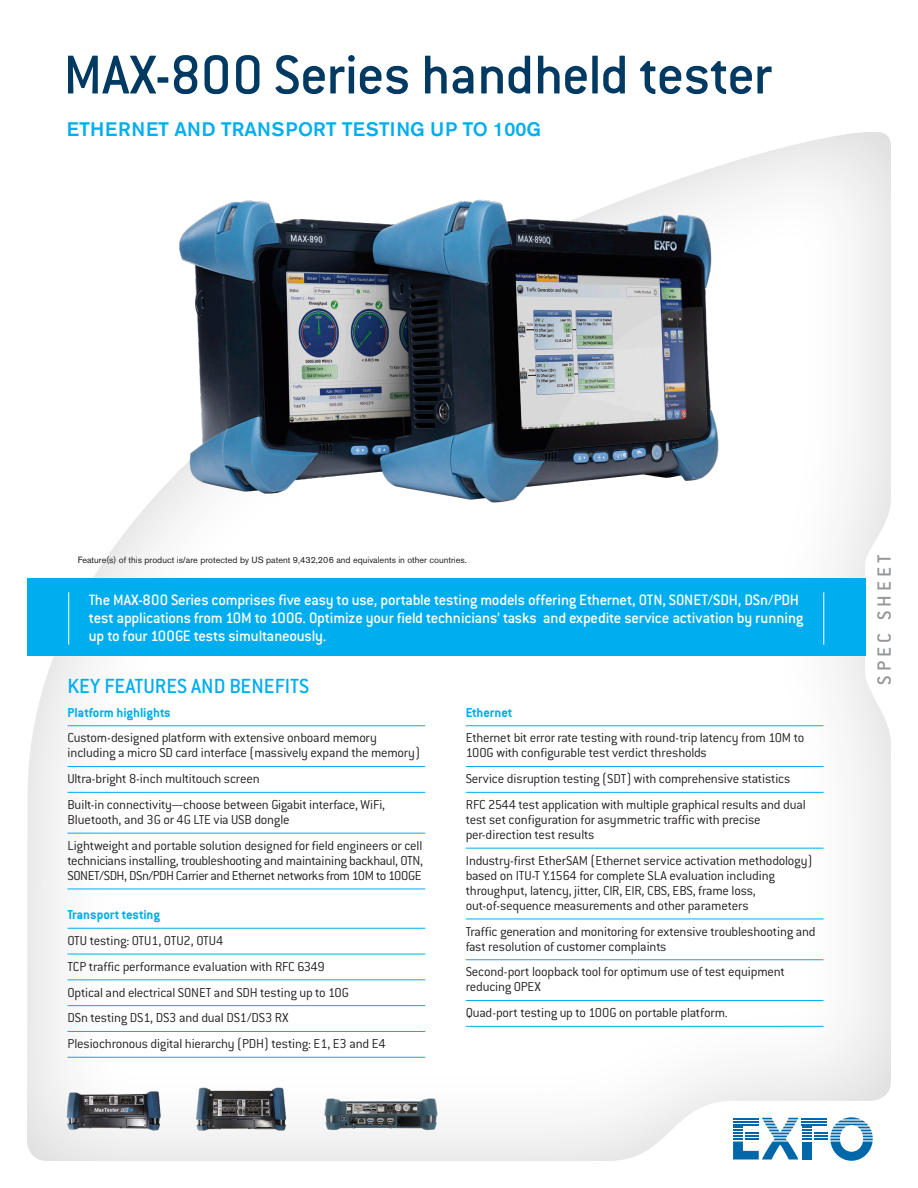
<style>
.page{position:relative;width:918px;height:1188px;background:#fff}
.page>*{position:absolute;margin:0;border:0;box-sizing:border-box;transform-origin:0 0}
.t1{font:500 60px "Conduit ITC";letter-spacing:-.01em;color:#003a62}
.t2{font:500 22.5px "Conduit ITC";color:#00aeef}
.t3{font:500 21px "Conduit ITC";letter-spacing:.2em;color:#939598}
.t4{font:500 19.5px "Akzidenz Grotesk BE";color:#00aeef}
.t5{font:500 16.5px/18px "Conduit ITC";letter-spacing:-.015em;color:#fff}
.t6{font:300 14.25px/15px "Conduit ITC";letter-spacing:-.015em;color:#231f20}
.t7{font:700 14.25px "Conduit ITC";color:#00aeef}
.t8{font:9px "Akzidenz Grotesk BE";color:#231f20}
</style>
<div class="page">
<div style="left:27px;top:131px;width:865px;height:1031px;background:#231f20;opacity:.2"></div>
<svg style="left:733px;top:1117px;width:140px;height:44px"></svg>
<img style="left:122px;top:168px;width:661px;height:408px">
<div style="left:27px;top:578px;width:838px;height:78px;background:#00aeef"></div>
<hr style="left:68px;top:725px;width:357px;height:1px;background:#00aeef">
<hr style="left:68px;top:766px;width:357px;height:1px;background:#00aeef">
<hr style="left:68px;top:792px;width:357px;height:1px;background:#00aeef">
<hr style="left:68px;top:833px;width:357px;height:1px;background:#00aeef">
<hr style="left:68px;top:889px;width:357px;height:1px;background:#00aeef">
<hr style="left:68px;top:928px;width:357px;height:1px;background:#00aeef">
<hr style="left:68px;top:954px;width:357px;height:1px;background:#00aeef">
<hr style="left:68px;top:980px;width:357px;height:1px;background:#00aeef">
<hr style="left:68px;top:1005px;width:357px;height:1px;background:#00aeef">
<hr style="left:68px;top:1031px;width:357px;height:1px;background:#00aeef">
<hr style="left:68px;top:1057px;width:357px;height:1px;background:#00aeef">
<hr style="left:466px;top:725px;width:358px;height:1px;background:#00aeef">
<hr style="left:466px;top:766px;width:358px;height:1px;background:#00aeef">
<hr style="left:466px;top:792px;width:358px;height:1px;background:#00aeef">
<hr style="left:466px;top:848px;width:358px;height:1px;background:#00aeef">
<hr style="left:466px;top:919px;width:358px;height:1px;background:#00aeef">
<hr style="left:466px;top:959px;width:358px;height:1px;background:#00aeef">
<hr style="left:466px;top:1000px;width:358px;height:1px;background:#00aeef">
<hr style="left:466px;top:1026px;width:358px;height:1px;background:#00aeef">
<hr style="left:68px;top:592px;width:1px;height:53px;background:#fff">
<hr style="left:823px;top:592px;width:1px;height:53px;background:#fff">
<img style="left:316px;top:1096px;width:130px;height:39px">
<img style="left:63px;top:1091px;width:101px;height:42px">
<img style="left:191px;top:1087px;width:101px;height:44px">
<h1 class="t1" style="left:64px;top:41px;width:710px">MAX-800 Series handheld tester</h1>
<h3 class="t4" style="left:67px;top:117px;width:476px">ETHERNET AND TRANSPORT TESTING UP TO 100G</h3>
<p class="t8" style="left:78px;top:554px;width:391px">Feature(s) of this product is/are protected by US patent 9,432,206 and equivalents in other countries.</p>
<p class="t5" style="left:89px;top:591px;width:716px">The MAX-800 Series comprises five easy to use, portable testing models offering Ethernet, OTN, SONET/SDH, DSn/PDH test applications from 10M to 100G. Optimize your field technicians’ tasks and expedite service activation by running up to four 100GE tests simultaneously.</p>
<h2 class="t2" style="left:68px;top:674px;width:243px">KEY FEATURES AND BENEFITS</h2>
<p class="t7" style="left:68px;top:704px;width:105px">Platform highlights</p>
<p class="t6" style="left:68px;top:731px;width:354px">Custom-designed platform with extensive onboard memory including a micro SD card interface (massively expand the memory)</p>
<p class="t6" style="left:68px;top:766px;width:319px;line-height:25.8px">Ultra-bright 8-inch multitouch screen<br>Built-in connectivity—choose between Gigabit interface, WiFi,</p>
<p class="t6" style="left:68px;top:807px;width:356px;line-height:25.8px">Bluetooth, and 3G or 4G LTE via USB dongle<br>Lightweight and portable solution designed for field engineers or cell</p>
<p class="t6" style="left:68px;top:853px;width:357px">technicians installing, troubleshooting and maintaining backhaul, OTN,<br>SONET/SDH, DSn/PDH Carrier and Ethernet networks from 10M to 100GE</p>
<p class="t7" style="left:68px;top:906px;width:94px">Transport testing</p>
<p class="t6" style="left:68px;top:928px;width:320px;line-height:25.8px">OTU testing: OTU1, OTU2, OTU4<br>TCP traffic performance evaluation with RFC 6349<br>Optical and electrical SONET and SDH testing up to 10G<br>DSn testing DS1, DS3 and dual DS1/DS3 RX<br>Plesiochronous digital hierarchy (PDH) testing: E1, E3 and E4</p>
<p class="t7" style="left:466px;top:704px;width:48px">Ethernet</p>
<p class="t6" style="left:466px;top:731px;width:340px">Ethernet bit error rate testing with round-trip latency from 10M to<br>100G with configurable test verdict thresholds</p>
<p class="t6" style="left:466px;top:766px;width:342px;line-height:25.8px">Service disruption testing (SDT) with comprehensive statistics<br>RFC 2544 test application with multiple graphical results and dual</p>
<p class="t6" style="left:466px;top:812px;width:296px">test set configuration for asymmetric traffic with precise per-direction test results</p>
<p class="t6" style="left:466px;top:853px;width:348px">Industry-first EtherSAM (Ethernet service activation methodology) based on ITU-T Y.1564 for complete SLA evaluation including throughput, latency, jitter, CIR, EIR, CBS, EBS, frame loss, out‑of‑sequence measurements and other parameters</p>
<p class="t6" style="left:466px;top:924px;width:351px">Traffic generation and monitoring for extensive troubleshooting and fast resolution of customer complaints</p>
<p class="t6" style="left:466px;top:965px;width:321px">Second-port loopback tool for optimum use of test equipment reducing OPEX</p>
<p class="t6" style="left:466px;top:1005px;width:264px">Quad-port testing up to 100G on portable platform.</p>
<h3 class="t3" style="left:873px;top:685px;width:132px;rotate:-90deg">SPEC SHEET</h3>
</div>
